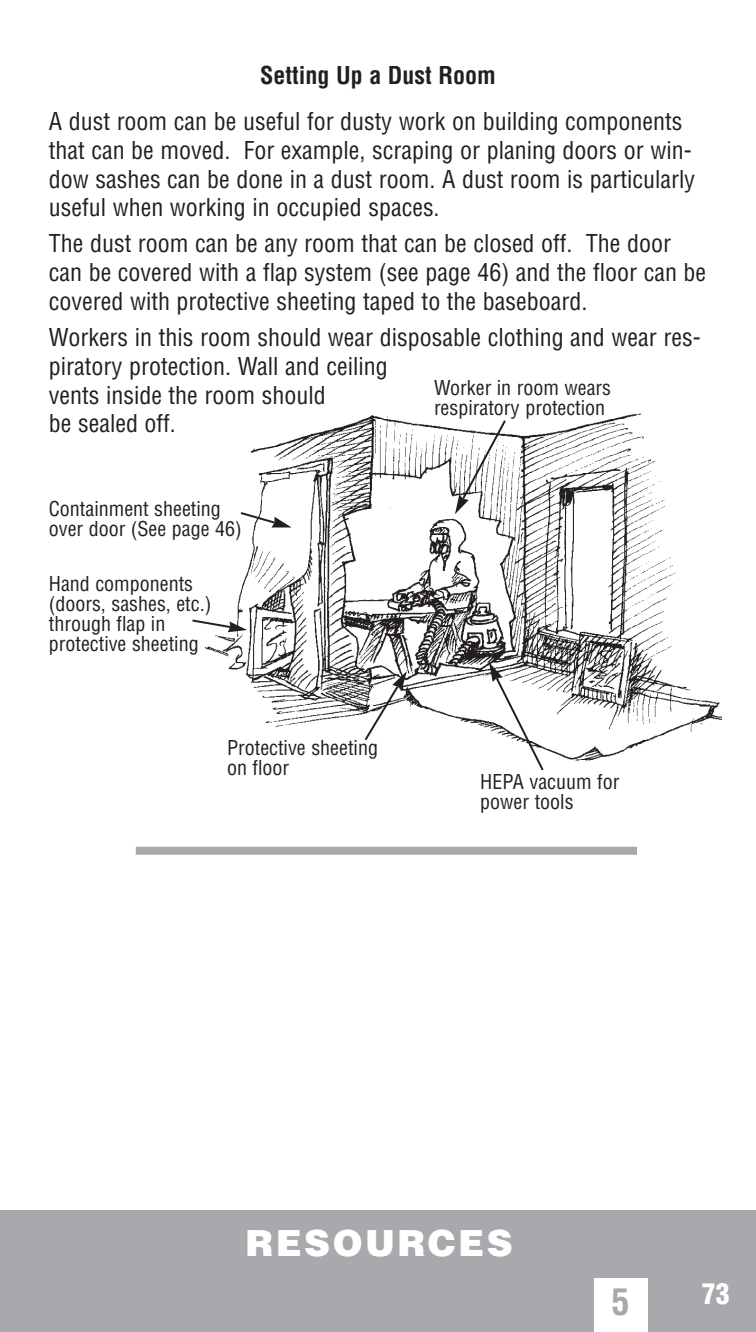
<style>
.page{position:relative;width:756px;height:1332px;background:#fff}
.page>*{position:absolute;margin:0;border:0;box-sizing:border-box;transform-origin:0 0}
.t1{font:900 36px "Helvetica";letter-spacing:.065em;color:#fff}
.t2{font:700 condensed 36px "Helvetica";color:#a8a9ad}
.t3{font:900 condensed 28px "Helvetica";color:#fff}
.t4{font:condensed 24px/28.8px "Helvetica";color:#231f20}
.t5{font:700 condensed 24px "Helvetica";color:#231f20}
.t6{font:condensed 20px/20px "Helvetica";color:#231f20}
</style>
<div class="page">
<img style="left:204px;top:413px;width:518px;height:349px">
<div style="left:0;top:1210px;width:756px;height:122px;background:#a8a9ad"></div>
<div style="left:594px;top:1278px;width:54px;height:54px;background:#fff"></div>
<svg style="left:455px;top:418px;width:53px;height:96px"></svg>
<svg style="left:239px;top:511px;width:52px;height:17px"></svg>
<svg style="left:192px;top:618px;width:55px;height:14px"></svg>
<svg style="left:363px;top:672px;width:44px;height:70px"></svg>
<svg style="left:489px;top:662px;width:56px;height:109px"></svg>
<div style="left:136px;top:847px;width:501px;height:8px;background:#a8a9ad"></div>
<p class="t5" style="left:260px;top:66px;width:237px">Setting Up a Dust Room</p>
<p class="t4" style="left:49px;top:109px;width:648px">A dust room can be useful for dusty work on building components that can be moved. For example, scraping or planing doors or win&shy;dow sashes can be done in a dust room. A dust room is particularly useful when working in occupied spaces.</p>
<p class="t4" style="left:49px;top:231px;width:659px">The dust room can be any room that can be closed off. The door can be covered with a flap system (see page 46) and the floor can be covered with protective sheeting taped to the baseboard.</p>
<p class="t4" style="left:49px;top:325px;width:653px">Workers in this room should wear disposable clothing and wear res&shy;piratory protection. Wall and ceiling<br>vents inside the room should<br>be sealed off.</p>
<p class="t6" style="left:434px;top:379px;width:179px">Worker in room wears respiratory protection</p>
<p class="t6" style="left:49px;top:500px;width:195px">Containment sheeting over door (See page 46)</p>
<p class="t6" style="left:49px;top:576px;width:164px">Hand components (doors, sashes, etc.) through flap in protective sheeting</p>
<p class="t6" style="left:227px;top:739px;width:152px">Protective sheeting on floor</p>
<p class="t6" style="left:480px;top:773px;width:141px">HEPA vacuum for power tools</p>
<h1 class="t1" style="left:245px;top:1230px;width:269px">RESOURCES</h1>
<h1 class="t2" style="left:612px;top:1288px;width:19px">5</h1>
<p class="t3" style="left:702px;top:1283px;width:29px">73</p>
</div>
